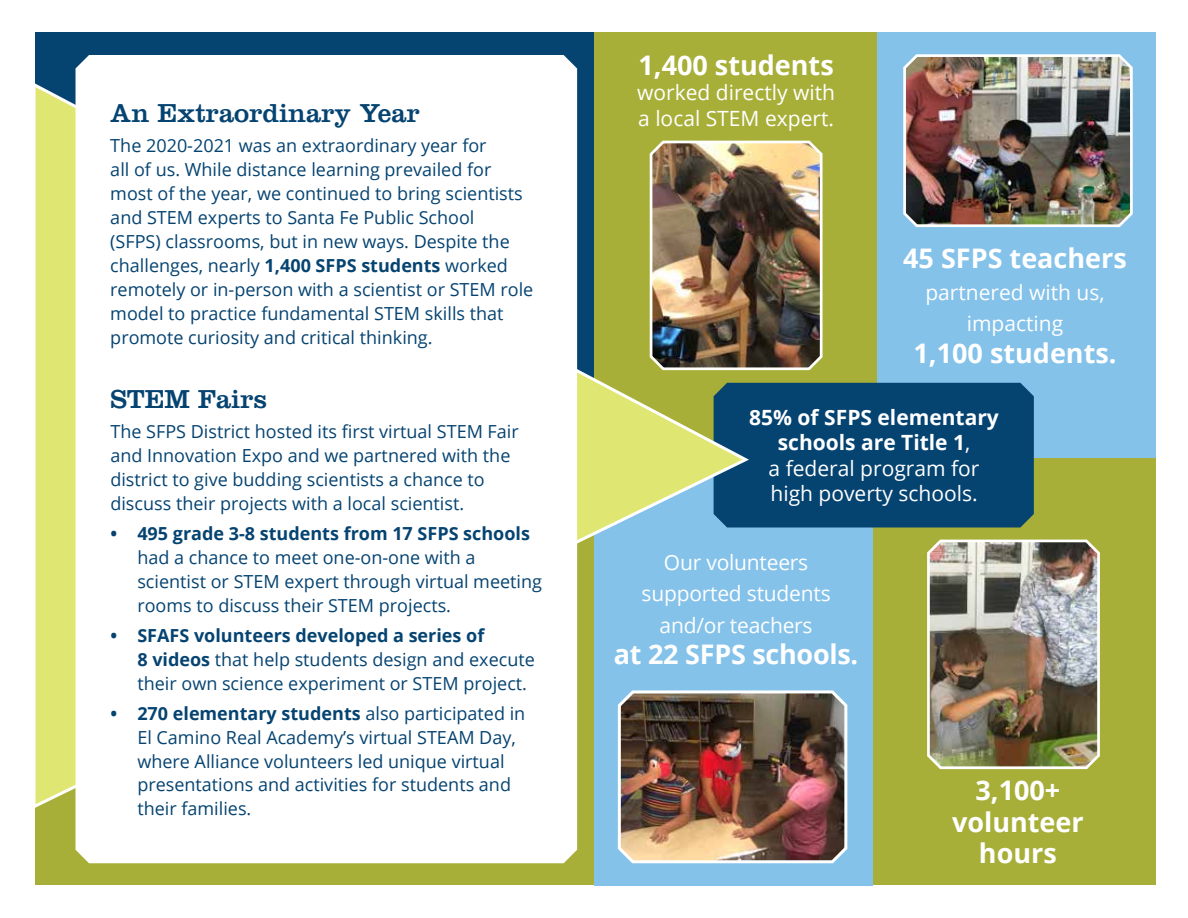
<style>
.page{position:relative;width:1188px;height:918px;background:#fff}
.page>*{position:absolute;margin:0;border:0;box-sizing:border-box;transform-origin:0 0}
.t1{font:700 27px/31.5px "Open Sans";color:#fff;text-align:center}
.t2{font:27px "Clarendon LT Std";color:#054371}
.t3{font:21px/25.5px "Open Sans";color:#fff;text-align:center}
.t4{font:18px/24px "Open Sans";color:#054371}
.t5{font:700 18px "Open Sans";color:#054371}
.s1{font-weight:700}
</style>
<div class="page">
<div style="left:35px;top:33px;width:1120px;height:437px;background:#054371"></div>
<div style="left:35px;top:460px;width:1120px;height:425px;background:#a7af39"></div>
<div style="left:873px;top:33px;width:282px;height:426px;background:#84c2ea"></div>
<div style="left:873px;top:458px;width:282px;height:427px;background:#a7af39"></div>
<div style="left:594px;top:459px;width:279px;height:426px;background:#84c2ea"></div>
<div style="left:594px;top:33px;width:283px;height:426px;background:#a7af39"></div>
<div style="left:750px;top:383px;width:284px;height:145px;background:#054371"></div>
<svg style="left:35px;top:80px;width:715px;height:731px"></svg>
<div style="left:76px;top:55px;width:501px;height:808px;background:#fff"></div>
<img style="left:903px;top:54px;width:230px;height:173px">
<img style="left:648px;top:138px;width:175px;height:233px">
<img style="left:927px;top:539px;width:173px;height:231px">
<img style="left:616px;top:688px;width:232px;height:176px">
<h1 class="t2" style="left:110px;top:98px;width:311px">An Extraordinary Year</h1>
<p class="t4" style="left:110px;top:133px;width:425px">The 2020-2021 was an extraordinary year for<br>all of us. While distance learning prevailed for most of the year, we continued to bring scientists and STEM experts to Santa Fe Public School<br>(SFPS) classrooms, but in new ways. Despite the challenges, nearly <span class="s1">1,400 SFPS students</span> worked remotely or in-person with a scientist or STEM role model to practice fundamental STEM skills that promote curiosity and critical thinking.</p>
<h1 class="t2" style="left:110px;top:383px;width:158px">STEM Fairs</h1>
<p class="t4" style="left:110px;top:419px;width:410px">The SFPS District hosted its first virtual STEM Fair and Innovation Expo and we partnered with the district to give budding scientists a chance to discuss their projects with a local scientist.</p>
<p class="t5" style="left:110px;top:520px;width:421px">• 495 grade 3-8 students from 17 SFPS schools</p>
<p class="t4" style="left:137px;top:545px;width:406px">had a chance to meet one-on-one with a scientist or STEM expert through virtual meeting rooms to discuss their STEM projects.</p>
<p class="t4" style="left:137px;top:623px;width:399px;text-indent:-27px"><span class="s1">• SFAFS volunteers developed a series of<br>8 videos</span> that help students design and execute their own science experiment or STEM project.</p>
<p class="t4" style="left:137px;top:701px;width:389px;text-indent:-27px"><span class="s1">• 270 elementary students</span> also participated in El Camino Real Academy’s virtual STEAM Day, where Alliance volunteers led unique virtual presentations and activities for students and their families.</p>
<h1 class="t1" style="left:638px;top:49px;width:197px">1,400 students</h1>
<p class="t3" style="left:637px;top:80px;width:199px;text-align:left">worked directly with a local STEM expert.</p>
<h1 class="t1" style="left:903px;top:242px;width:225px">45 SFPS teachers</h1>
<p class="t3" style="left:925px;top:276px;width:181px;line-height:31.5px">partnered with us, impacting</p>
<h1 class="t1" style="left:914px;top:337px;width:205px">1,100 students.</h1>
<p class="t3" style="left:749px;top:404px;width:251px"><span class="s1">85% of SFPS elementary schools are Title 1</span>,<br>a federal program for high poverty schools.</p>
<p class="t3" style="left:642px;top:546px;width:191px;line-height:31.5px">Our volunteers supported students and/or teachers</p>
<h1 class="t1" style="left:614px;top:638px;width:246px">at 22 SFPS schools.</h1>
<h1 class="t1" style="left:952px;top:774px;width:133px">3,100+ volunteer hours</h1>
</div>
